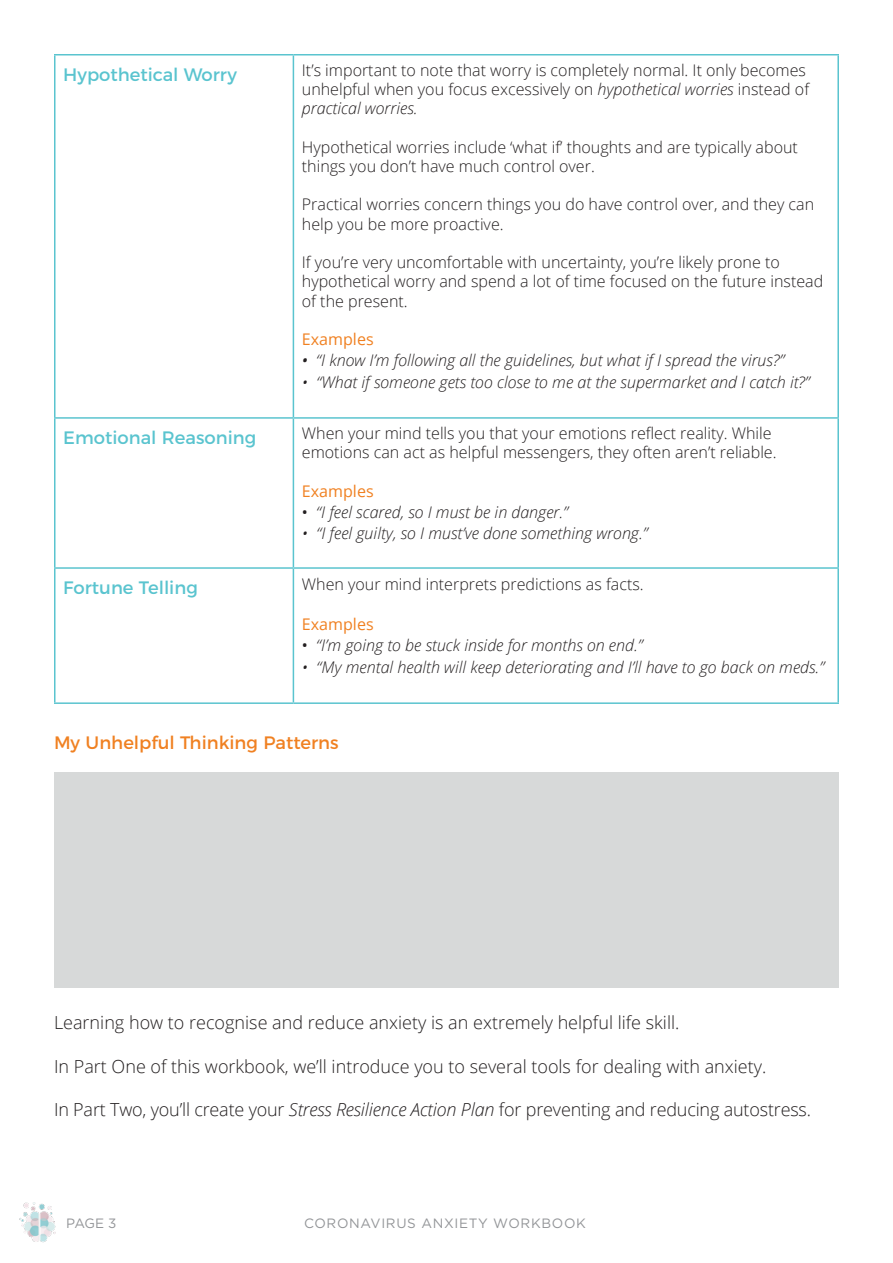
<style>
.page{position:relative;width:893px;height:1263px;background:#fff}
.page>*{position:absolute;margin:0;border:0;box-sizing:border-box;transform-origin:0 0}
.t1{font:300 18px "Open Sans";color:#231f20}
.t2{font:18px "Montserrat";color:#5ac4cf}
.t3{font:18px "Montserrat";color:#f08122}
.t4{font:300 16.05px/19.2px "Open Sans";color:#231f20}
.t5{font:italic 300 16.05px "Open Sans";color:#231f20}
.t6{font:16.05px "Open Sans";color:#f08122}
.t7{font:13.5px "Gotham";letter-spacing:.05em;color:#939598}
.s1{font-style:italic}
.s2{font-weight:400}
.s3{font-weight:400;font-style:normal}
</style>
<div class="page">
<img style="left:19px;top:1202px;width:37px;height:41px">
<hr style="left:54px;top:54px;width:239px;height:2px;background:#5ac4cf">
<hr style="left:54px;top:55px;width:2px;height:362px;background:#5ac4cf">
<hr style="left:293px;top:54px;width:546px;height:2px;background:#5ac4cf">
<hr style="left:293px;top:55px;width:1px;height:362px;background:#5ac4cf">
<hr style="left:837px;top:55px;width:2px;height:362px;background:#5ac4cf">
<hr style="left:54px;top:417px;width:239px;height:2px;background:#5ac4cf">
<hr style="left:54px;top:419px;width:2px;height:148px;background:#5ac4cf">
<hr style="left:293px;top:417px;width:546px;height:2px;background:#5ac4cf">
<hr style="left:293px;top:419px;width:1px;height:148px;background:#5ac4cf">
<hr style="left:837px;top:419px;width:2px;height:148px;background:#5ac4cf">
<hr style="left:54px;top:567px;width:239px;height:2px;background:#5ac4cf">
<hr style="left:54px;top:569px;width:2px;height:133px;background:#5ac4cf">
<hr style="left:293px;top:567px;width:546px;height:2px;background:#5ac4cf">
<hr style="left:293px;top:569px;width:1px;height:133px;background:#5ac4cf">
<hr style="left:837px;top:569px;width:2px;height:133px;background:#5ac4cf">
<hr style="left:54px;top:702px;width:239px;height:2px;background:#5ac4cf">
<hr style="left:293px;top:702px;width:546px;height:2px;background:#5ac4cf">
<div style="left:54px;top:773px;width:785px;height:215px;background:#d7d9d9"></div>
<p class="t2" style="left:63px;top:60px;width:175px">Hypothetical Worry</p>
<p class="t4" style="left:302px;top:60px;width:509px">It’s important to note that worry is completely normal. It only becomes unhelpful when you focus excessively on <span class="s1">hypothetical worries</span> instead of <span class="s1">practical worries.</span></p>
<p class="t4" style="left:302px;top:137px;width:497px">Hypothetical worries include ‘what if’ thoughts and are typically about things you don’t have much control over.</p>
<p class="t4" style="left:302px;top:195px;width:514px">Practical worries concern things you do have control over, and they can help you be more proactive.</p>
<p class="t4" style="left:302px;top:252px;width:523px">If you’re very uncomfortable with uncertainty, you’re likely prone to hypothetical worry and spend a lot of time focused on the future instead of the present.</p>
<p class="t6" style="left:302px;top:328px;width:73px">Examples</p>
<p class="t5" style="left:302px;top:349px;width:484px"><span class="s2">•</span> “I know I’m following all the guidelines, but what if I spread the virus?”</p>
<p class="t5" style="left:302px;top:371px;width:509px">• “What if someone gets too close to me at the supermarket and I catch it?”</p>
<p class="t2" style="left:63px;top:423px;width:195px">Emotional Reasoning</p>
<p class="t4" style="left:302px;top:423px;width:476px">When your mind tells you that your emotions reflect reality. While emotions can act as helpful messengers, they often aren’t reliable.</p>
<p class="t6" style="left:302px;top:480px;width:73px">Examples</p>
<p class="t5" style="left:302px;top:501px;width:268px"><span class="s3">•</span> “I feel scared, so I must be in danger.”</p>
<p class="t5" style="left:302px;top:522px;width:347px">• “I feel guilty, so I must’ve done something wrong.”</p>
<p class="t2" style="left:63px;top:573px;width:136px">Fortune Telling</p>
<p class="t4" style="left:302px;top:574px;width:343px">When your mind interprets predictions as facts.</p>
<p class="t6" style="left:302px;top:614px;width:73px">Examples</p>
<p class="t5" style="left:302px;top:635px;width:342px"><span class="s3">•</span> “I’m going to be stuck inside for months on end.”</p>
<p class="t5" style="left:302px;top:656px;width:524px">• “My mental health will keep deteriorating and I’ll have to go back on meds.”</p>
<p class="t3" style="left:54px;top:728px;width:286px">My Unhelpful Thinking Patterns</p>
<p class="t1" style="left:54px;top:1010px;width:627px">Learning how to recognise and reduce anxiety is an extremely helpful life skill.</p>
<p class="t1" style="left:54px;top:1054px;width:714px">In Part One of this workbook, we’ll introduce you to several tools for dealing with anxiety.</p>
<p class="t1" style="left:54px;top:1097px;width:759px">In Part Two, you’ll create your <span class="s1">Stress Resilience Action Plan</span> for preventing and reducing autostress.</p>
<p class="t7" style="left:66px;top:1214px;width:52px">PAGE 3</p>
<p class="t7" style="left:304px;top:1214px;width:283px">CORONAVIRUS ANXIETY WORKBOOK</p>
</div>
